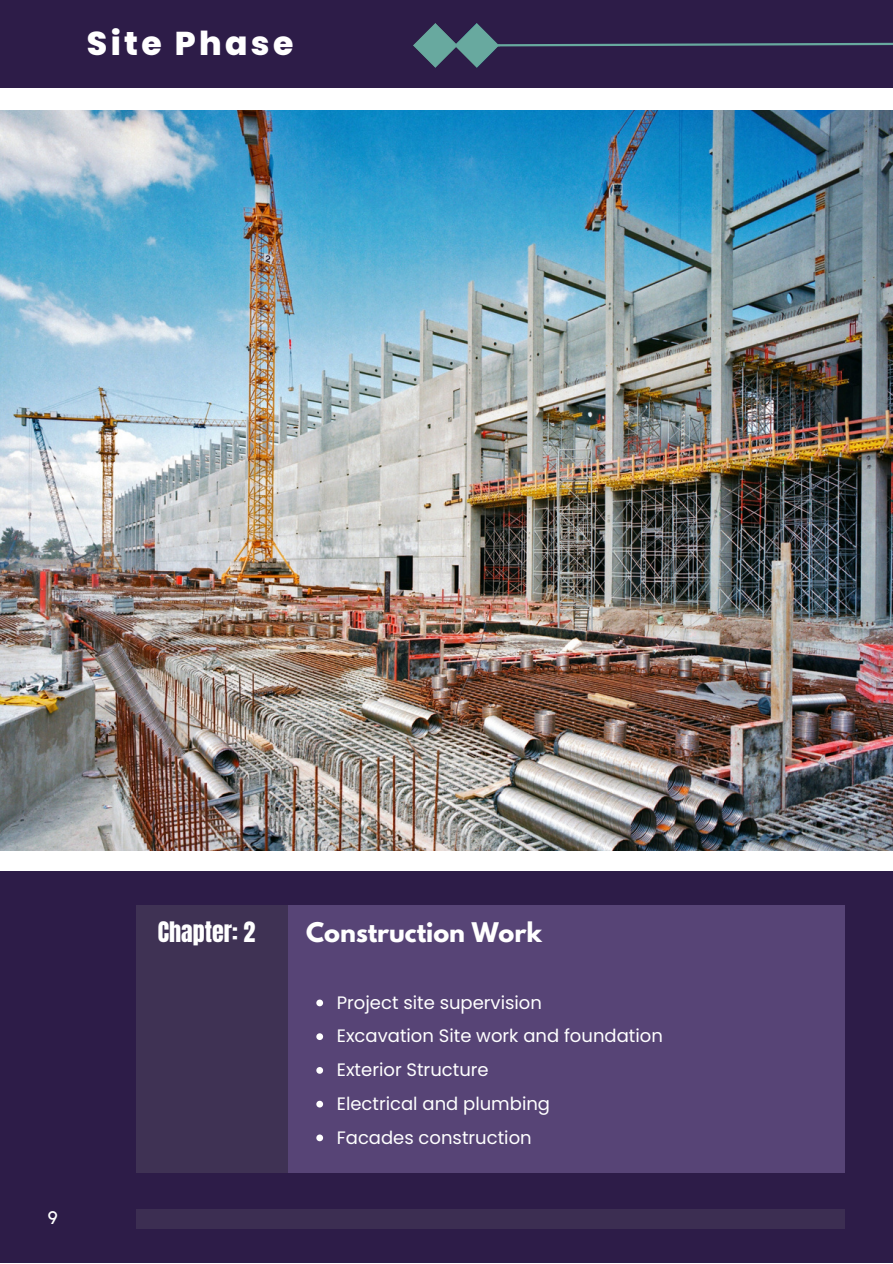
<style>
.page{position:relative;width:893px;height:1264px;background:#fff}
.page>*{position:absolute;margin:0;border:0;box-sizing:border-box;transform-origin:0 0}
.t1{font:800 33px "Poppins";letter-spacing:.1em;color:#fff}
.t2{font:700 24px "League Spartan";color:#fff}
.t3{font:24px "Anton";color:#fff}
.t4{font:18px "Poppins";color:#fff}
.t5{font:18px "Kollektif";color:#fff}
</style>
<div class="page">
<div style="left:0;top:0;width:892px;height:88px;background:#2d1c48"></div>
<img style="left:413px;top:23px;width:84px;height:45px">
<svg style="left:495px;top:42px;width:397px;height:6px"></svg>
<div style="left:0;top:870px;width:892px;height:392px;background:#2d1c48"></div>
<div style="left:136px;top:1209px;width:708px;height:20px;background:#3f3254"></div>
<img style="left:0;top:110px;width:892px;height:740px">
<div style="left:136px;top:905px;width:152px;height:268px;background:#3f3254"></div>
<div style="left:288px;top:905px;width:556px;height:268px;background:#574476"></div>
<svg style="left:316px;top:999px;width:7px;height:7px"></svg>
<svg style="left:316px;top:1033px;width:7px;height:7px"></svg>
<svg style="left:316px;top:1067px;width:7px;height:6px"></svg>
<svg style="left:316px;top:1100px;width:7px;height:7px"></svg>
<svg style="left:316px;top:1134px;width:7px;height:7px"></svg>
<p class="t1" style="left:87px;top:20px;width:208px">Site Phase</p>
<p class="t5" style="left:48px;top:1209px;width:11px">9</p>
<p class="t3" style="left:158px;top:914px;width:99px">Chapter: 2</p>
<p class="t2" style="left:306px;top:920px;width:237px">Construction Work</p>
<p class="t4" style="left:337px;top:989px;width:207px">Project site supervision</p>
<p class="t4" style="left:337px;top:1023px;width:327px">Excavation Site work and foundation</p>
<p class="t4" style="left:337px;top:1057px;width:153px">Exterior Structure</p>
<p class="t4" style="left:337px;top:1090px;width:215px">Electrical and plumbing</p>
<p class="t4" style="left:337px;top:1124px;width:196px">Facades construction</p>
</div>
